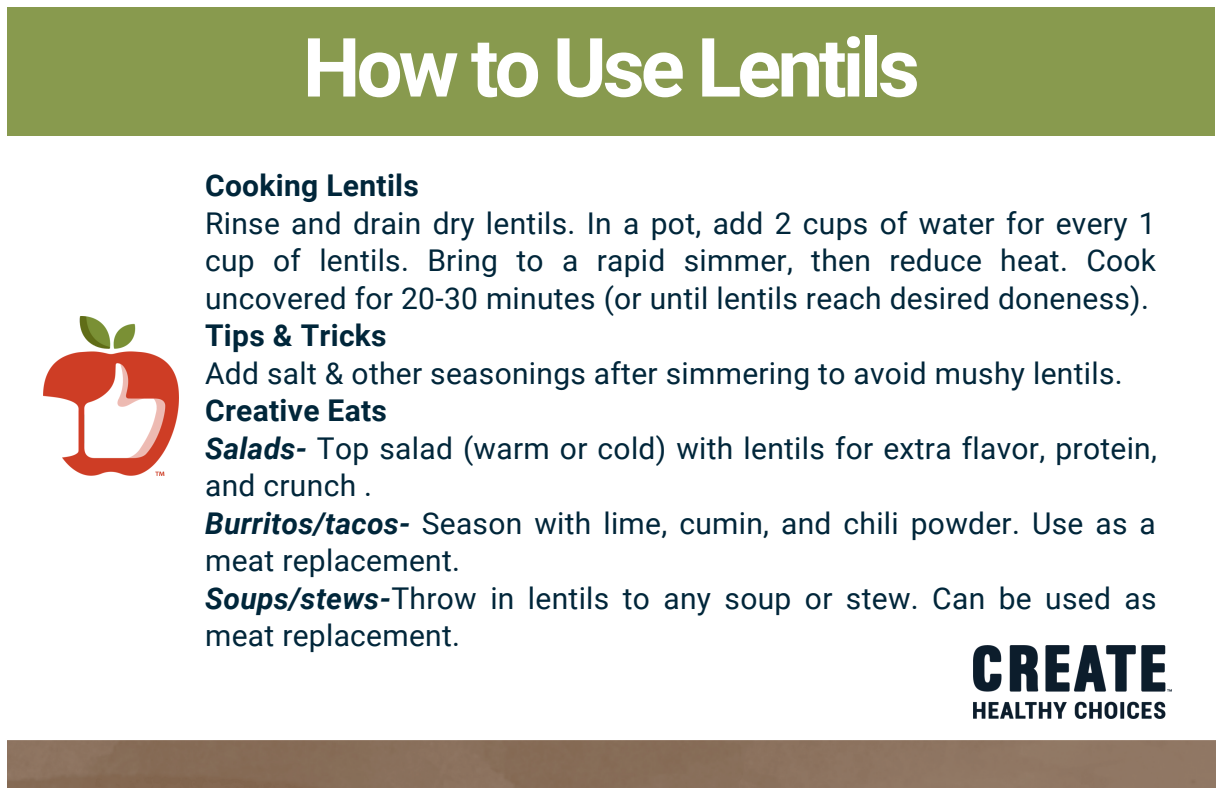
<style>
.page{position:relative;width:1224px;height:792px;background:#fff}
.page>*{position:absolute;margin:0;border:0;box-sizing:border-box;transform-origin:0 0}
.t1{font:700 81.8px "Roboto";letter-spacing:-.05em;color:#fff}
.t2{font:30px/37.6px "Roboto";letter-spacing:.01em;color:#00263a;text-align:justify}
.t3{font:700 30px "Roboto";letter-spacing:.01em;color:#00263a}
.s1{font-weight:700}
.s2{font-weight:700;font-style:italic}
</style>
<div class="page">
<img style="left:8px;top:741px;width:1207px;height:46px">
<img style="left:974px;top:645px;width:198px;height:74px">
<img style="left:43px;top:317px;width:135px;height:159px">
<div style="left:8px;top:7px;width:1207px;height:129px;background:#889a4e"></div>
<h1 class="t1" style="left:303px;top:21px;width:619px">How to Use Lentils</h1>
<p class="t3" style="left:205px;top:169px;width:215px">Cooking Lentils</p>
<p class="t2" style="left:205px;top:205px;width:953px">Rinse and drain dry lentils. In a pot, add 2 cups of water for every 1 cup of lentils. Bring to a rapid simmer, then reduce heat. Cook uncovered for 20-30 minutes (or until lentils reach desired doneness).</p>
<p class="t3" style="left:205px;top:319px;width:183px">Tips &amp; Tricks</p>
<p class="t2" style="left:205px;top:355px;width:919px">Add salt &amp; other seasonings after simmering to avoid mushy lentils.</p>
<p class="t2" style="left:205px;top:392px;width:953px;text-align:left"><span class="s1">Creative Eats<br></span><span class="s2">Salads-</span> Top salad (warm or cold) with lentils for extra flavor, protein, and crunch .<br><span class="s2">Burritos/tacos-</span> Season with lime, cumin, and chili powder. Use as a meat replacement.<br><span class="s2">Soups/stews-</span>Throw in lentils to any soup or stew. Can be used as meat replacement.</p>
</div>
